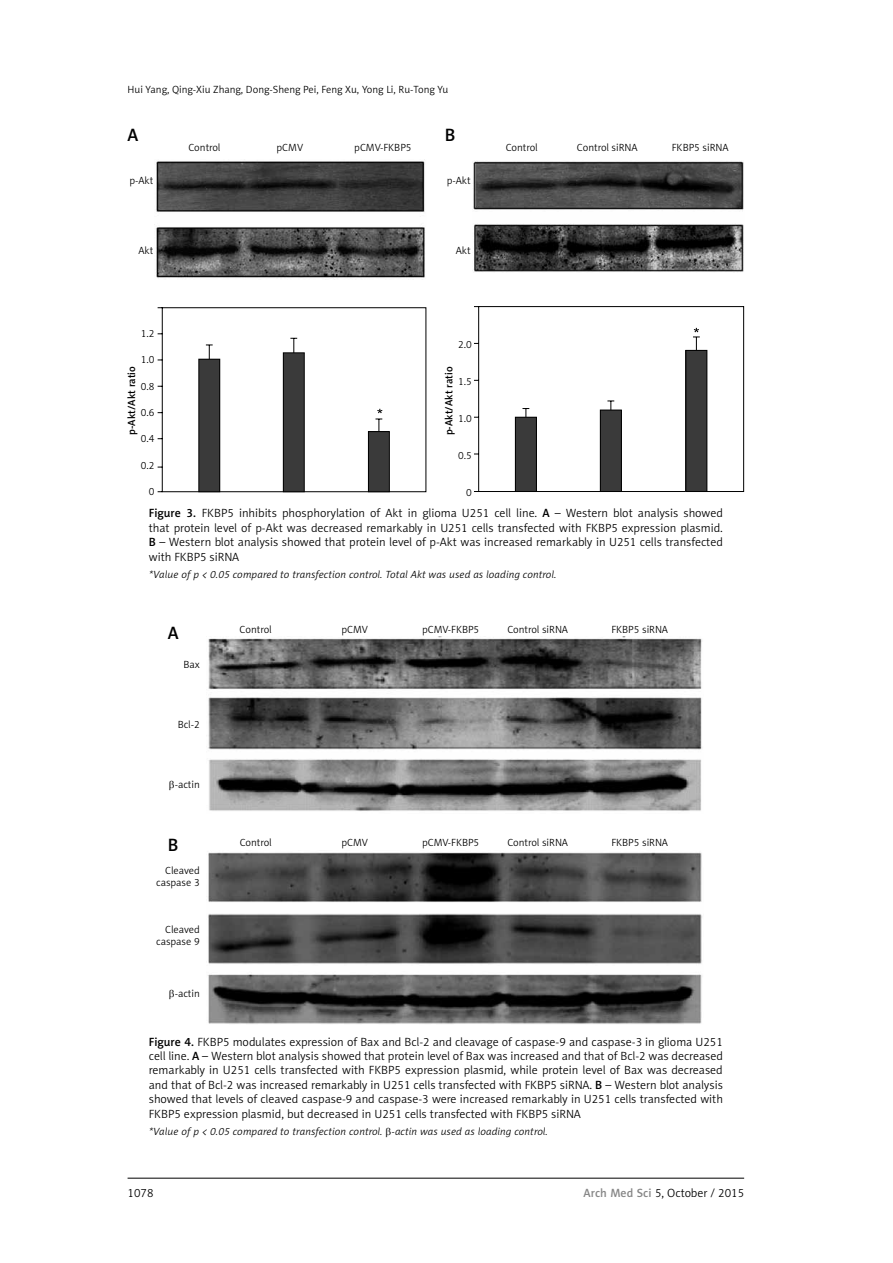
<style>
.page{position:relative;width:893px;height:1263px;background:#fff}
.page>*{position:absolute;margin:0;border:0;box-sizing:border-box;transform-origin:0 0}
.t1{font:18px "Naomi Sans EFN Medium";color:#000}
.t2{font:12px/14.4px "Naomi Sans EFN Light";color:#000;text-align:justify}
.t3{font:10.5px/12px "Naomi Sans EFN Light";color:#000;text-align:right}
.t4{font:italic 10.5px "Naomi Sans EFN Light";letter-spacing:.015em;color:#000}
.t5{font:10.5px "Naomi Sans EFN Medium";color:#000}
.s1{font-family:"Naomi Sans EFN Medium"}
.s2{font-family:"Naomi Sans EFN Medium";color:#878787}
</style>
<div class="page">
<hr style="left:128px;top:1178px;width:616px;height:1px;background:#000">
<img style="left:156px;top:159px;width:269px;height:119px">
<img style="left:473px;top:161px;width:271px;height:111px">
<svg style="left:157px;top:307px;width:270px;height:185px"></svg>
<svg style="left:377px;top:409px;width:5px;height:4px"></svg>
<div style="left:199px;top:359px;width:21px;height:133px;background:#3a3a3a"></div>
<div style="left:198px;top:359px;width:22px;height:133px;border:1px solid #000"></div>
<div style="left:283px;top:353px;width:21px;height:139px;background:#3a3a3a"></div>
<div style="left:283px;top:352px;width:22px;height:140px;border:1px solid #000"></div>
<div style="left:368px;top:432px;width:21px;height:60px;background:#3a3a3a"></div>
<div style="left:368px;top:431px;width:22px;height:61px;border:1px solid #000"></div>
<svg style="left:474px;top:306px;width:270px;height:186px"></svg>
<svg style="left:694px;top:328px;width:5px;height:4px"></svg>
<div style="left:515px;top:417px;width:21px;height:74px;background:#3a3a3a"></div>
<div style="left:515px;top:417px;width:22px;height:75px;border:1px solid #000"></div>
<div style="left:600px;top:410px;width:21px;height:81px;background:#3a3a3a"></div>
<div style="left:600px;top:410px;width:22px;height:82px;border:1px solid #000"></div>
<div style="left:686px;top:350px;width:21px;height:141px;background:#3a3a3a"></div>
<div style="left:685px;top:350px;width:22px;height:142px;border:1px solid #000"></div>
<img style="left:208px;top:852px;width:494px;height:172px">
<img style="left:208px;top:637px;width:494px;height:174px">
<p class="t3" style="left:128px;top:83px;width:322px">Hui Yang, Qing-Xiu Zhang, Dong-Sheng Pei, Feng Xu, Yong Li, Ru-Tong Yu</p>
<h1 class="t1" style="left:128px;top:124px;width:12px">A</h1>
<h1 class="t1" style="left:445px;top:124px;width:12px">B</h1>
<p class="t3" style="left:129px;top:174px;width:26px">p-Akt</p>
<p class="t3" style="left:138px;top:244px;width:16px">Akt</p>
<p class="t3" style="left:188px;top:142px;width:34px">Control</p>
<p class="t3" style="left:277px;top:142px;width:28px">pCMV</p>
<p class="t3" style="left:354px;top:142px;width:59px">pCMV-FKBP5</p>
<p class="t3" style="left:506px;top:142px;width:34px">Control</p>
<p class="t3" style="left:577px;top:142px;width:62px">Control siRNA</p>
<p class="t3" style="left:672px;top:142px;width:58px">FKBP5 siRNA</p>
<p class="t3" style="left:447px;top:174px;width:26px">p-Akt</p>
<p class="t3" style="left:456px;top:244px;width:16px">Akt</p>
<p class="t3" style="left:141px;top:327px;width:15px">1.2</p>
<p class="t3" style="left:141px;top:354px;width:15px">1.0</p>
<p class="t3" style="left:141px;top:380px;width:15px">0.8</p>
<p class="t3" style="left:141px;top:406px;width:15px">0.6</p>
<p class="t3" style="left:141px;top:433px;width:15px">0.4</p>
<p class="t3" style="left:141px;top:459px;width:15px">0.2</p>
<p class="t3" style="left:149px;top:485px;width:7px">0</p>
<p class="t3" style="left:458px;top:338px;width:15px">2.0</p>
<p class="t3" style="left:458px;top:375px;width:15px">1.5</p>
<p class="t3" style="left:458px;top:412px;width:15px">1.0</p>
<p class="t3" style="left:458px;top:449px;width:15px">0.5</p>
<p class="t3" style="left:466px;top:486px;width:7px">0</p>
<p class="t5" style="left:125px;top:435px;width:70px;rotate:-90deg">p-Akt/Akt ratio</p>
<p class="t5" style="left:443px;top:435px;width:70px;rotate:-90deg">p-Akt/Akt ratio</p>
<p class="t2" style="left:149px;top:506px;width:576px"><span class="s1">Figure 3.</span> FKBP5 inhibits phosphorylation of Akt in glioma U251 cell line. <span class="s1">A</span> – Western blot analysis showed that protein level of p-Akt was decreased remarkably in U251 cells transfected with FKBP5 expression plasmid.<br><span class="s1">B</span> – Western blot analysis showed that protein level of p-Akt was increased remarkably in U251 cells transfected with FKBP5 siRNA</p>
<p class="t4" style="left:149px;top:569px;width:409px">*Value of p &lt; 0.05 compared to transfection control. Total Akt was used as loading control.</p>
<h1 class="t1" style="left:168px;top:622px;width:12px">A</h1>
<p class="t3" style="left:183px;top:658px;width:18px">Bax</p>
<p class="t3" style="left:178px;top:718px;width:23px">Bcl-2</p>
<p class="t3" style="left:175px;top:778px;width:27px">-actin</p>
<h1 class="t1" style="left:168px;top:835px;width:12px">B</h1>
<p class="t3" style="left:156px;top:865px;width:45px">Cleaved caspase 3</p>
<p class="t3" style="left:156px;top:923px;width:45px">Cleaved caspase 9</p>
<p class="t3" style="left:175px;top:988px;width:27px">-actin</p>
<p class="t3" style="left:240px;top:624px;width:34px">Control</p>
<p class="t3" style="left:341px;top:624px;width:28px">pCMV</p>
<p class="t3" style="left:422px;top:624px;width:59px">pCMV-FKBP5</p>
<p class="t3" style="left:507px;top:624px;width:62px">Control siRNA</p>
<p class="t3" style="left:611px;top:624px;width:58px">FKBP5 siRNA</p>
<p class="t3" style="left:240px;top:836px;width:34px">Control</p>
<p class="t3" style="left:341px;top:836px;width:28px">pCMV</p>
<p class="t3" style="left:422px;top:836px;width:59px">pCMV-FKBP5</p>
<p class="t3" style="left:507px;top:836px;width:62px">Control siRNA</p>
<p class="t3" style="left:611px;top:836px;width:58px">FKBP5 siRNA</p>
<p class="t2" style="left:149px;top:1034px;width:576px"><span class="s1">Figure 4.</span> FKBP5 modulates expression of Bax and Bcl-2 and cleavage of caspase-9 and caspase-3 in glioma U251 cell line. <span class="s1">A</span> – Western blot analysis showed that protein level of Bax was increased and that of Bcl-2 was decreased remarkably in U251 cells transfected with FKBP5 expression plasmid, while protein level of Bax was decreased and that of Bcl-2 was increased remarkably in U251 cells transfected with FKBP5 siRNA. <span class="s1">B</span> – Western blot analysis showed that levels of cleaved caspase-9 and caspase-3 were increased remarkably in U251 cells transfected with FKBP5 expression plasmid, but decreased in U251 cells transfected with FKBP5 siRNA</p>
<p class="t4" style="left:149px;top:1126px;width:401px">*Value of p &lt; 0.05 compared to transfection control. -actin was used as loading control.</p>
<p class="t2" style="left:128px;top:1186px;width:27px">1078</p>
<p class="t2" style="left:584px;top:1186px;width:162px"><span class="s2">Arch Med Sci</span> 5, October / 2015</p>
</div>
